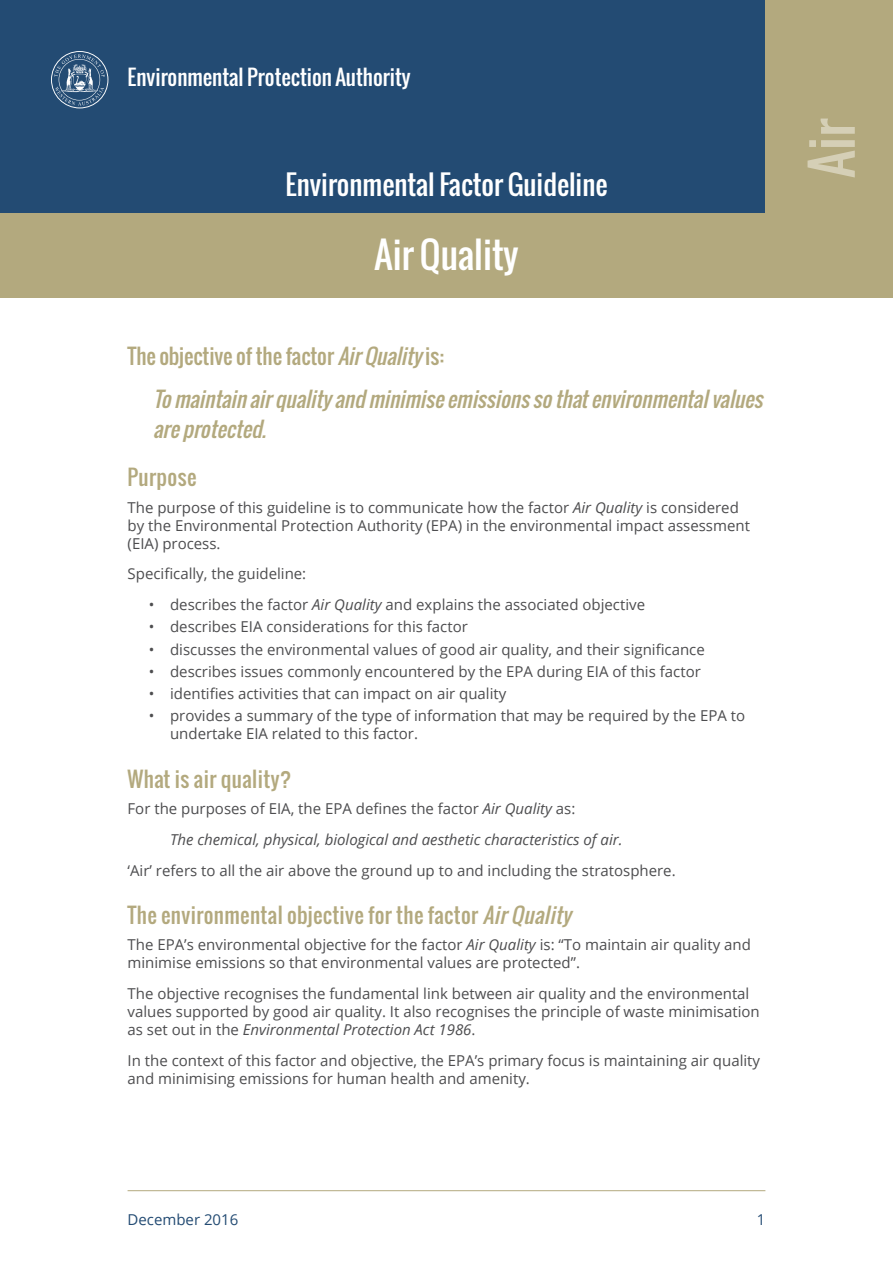
<style>
.page{position:relative;width:893px;height:1263px;background:#fff}
.page>*{position:absolute;margin:0;border:0;box-sizing:border-box;transform-origin:0 0}
.t1{font:54px "Oswald";color:#d5cfb6}
.t2{font:36px "Oswald";color:#fff}
.t3{font:27px "Oswald";color:#fff}
.t4{font:italic 21px/42.8px "Oswald";color:#b3a97e}
.t5{font:21px "Oswald";letter-spacing:.02em;color:#b3a97e}
.t6{font:21px "Oswald";color:#fff}
.t7{font:15px/18px "Open Sans";color:#4d4d4f}
.t8{font:italic 15px/30.8px "Open Sans";color:#4d4d4f}
.t9{font:15px "Open Sans";color:#234b73}
.s1{font-style:normal}
.s2{font-style:italic}
</style>
<div class="page">
<div style="left:0;top:213px;width:893px;height:85px;background:#b3a97e"></div>
<div style="left:0;top:0;width:893px;height:213px;background:#234b73"></div>
<svg style="left:51px;top:51px;width:57px;height:57px"></svg>
<div style="left:765px;top:0;width:128px;height:221px;background:#b3a97e"></div>
<hr style="left:128px;top:1190px;width:637px;height:1px;background:#b3a97e">
<h3 class="t6" style="left:128px;top:61px;width:284px">Environmental Protection Authority</h3>
<h3 class="t3" style="left:285px;top:164px;width:323px">Environmental Factor Guideline</h3>
<h2 class="t2" style="left:375px;top:227px;width:145px">Air Quality</h2>
<h3 class="t4" style="left:153px;top:334px;width:618px;text-indent:-26px"><span class="s1">The objective of the factor</span> AirQuality<span class="s1">is:<br></span>Tomaintainairqualityandminimiseemissionssothatenvironmentalvalues</h3>
<h3 class="t4" style="left:153px;top:407px;width:121px">areprotected.</h3>
<h3 class="t5" style="left:128px;top:461px;width:70px">Purpose</h3>
<p class="t7" style="left:128px;top:498px;width:624px">The purpose of this guideline is to communicate how the factor <span class="s2">Air Quality</span> is considered by the Environmental Protection Authority (EPA) in the environmental impact assessment (EIA) process.</p>
<p class="t7" style="left:128px;top:564px;width:180px">Specifically, the guideline:</p>
<p class="t7" style="left:149px;top:595px;width:498px">• describes the factor <span class="s2">Air Quality</span> and explains the associated objective</p>
<p class="t7" style="left:149px;top:617px;width:321px">• describes EIA considerations for this factor</p>
<p class="t7" style="left:149px;top:640px;width:557px">• discusses the environmental values of good air quality, and their significance</p>
<p class="t7" style="left:149px;top:662px;width:553px">• describes issues commonly encountered by the EPA during EIA of this factor</p>
<p class="t7" style="left:149px;top:684px;width:359px">• identifies activities that can impact on air quality</p>
<p class="t7" style="left:170px;top:706px;width:577px;text-indent:-21px">• provides a summary of the type of information that may be required by the EPA to undertake EIA related to this factor.</p>
<h3 class="t5" style="left:128px;top:763px;width:165px">What is air quality?</h3>
<p class="t8" style="left:170px;top:793px;width:454px;text-indent:-43px"><span class="s1">For the purposes of EIA, the EPA defines the factor</span> Air Quality <span class="s1">as:<br></span>The chemical, physical, biological and aesthetic characteristics of air.</p>
<p class="t7" style="left:128px;top:861px;width:550px">‘Air’ refers to all the air above the ground up to and including the stratosphere.</p>
<h3 class="t5" style="left:128px;top:899px;width:451px">The environmental objective for the factor <span class="s2">AirQuality</span></h3>
<p class="t7" style="left:128px;top:936px;width:625px">The EPA’s environmental objective for the factor <span class="s2">Air Quality</span> is: “To maintain air quality and minimise emissions so that environmental values are protected”.</p>
<p class="t7" style="left:128px;top:984px;width:634px">The objective recognises the fundamental link between air quality and the environmental values supported by good air quality. It also recognises the principle of waste minimisation as set out in the <span class="s2">Environmental Protection Act 1986</span>.</p>
<p class="t7" style="left:128px;top:1051px;width:634px">In the context of this factor and objective, the EPA’s primary focus is maintaining air quality and minimising emissions for human health and amenity.</p>
<h1 class="t1" style="left:791px;top:178px;width:61px;rotate:-90deg">Air</h1>
<p class="t9" style="left:128px;top:1209px;width:112px">December 2016</p>
<p class="t9" style="left:757px;top:1209px;width:10px">1</p>
</div>
